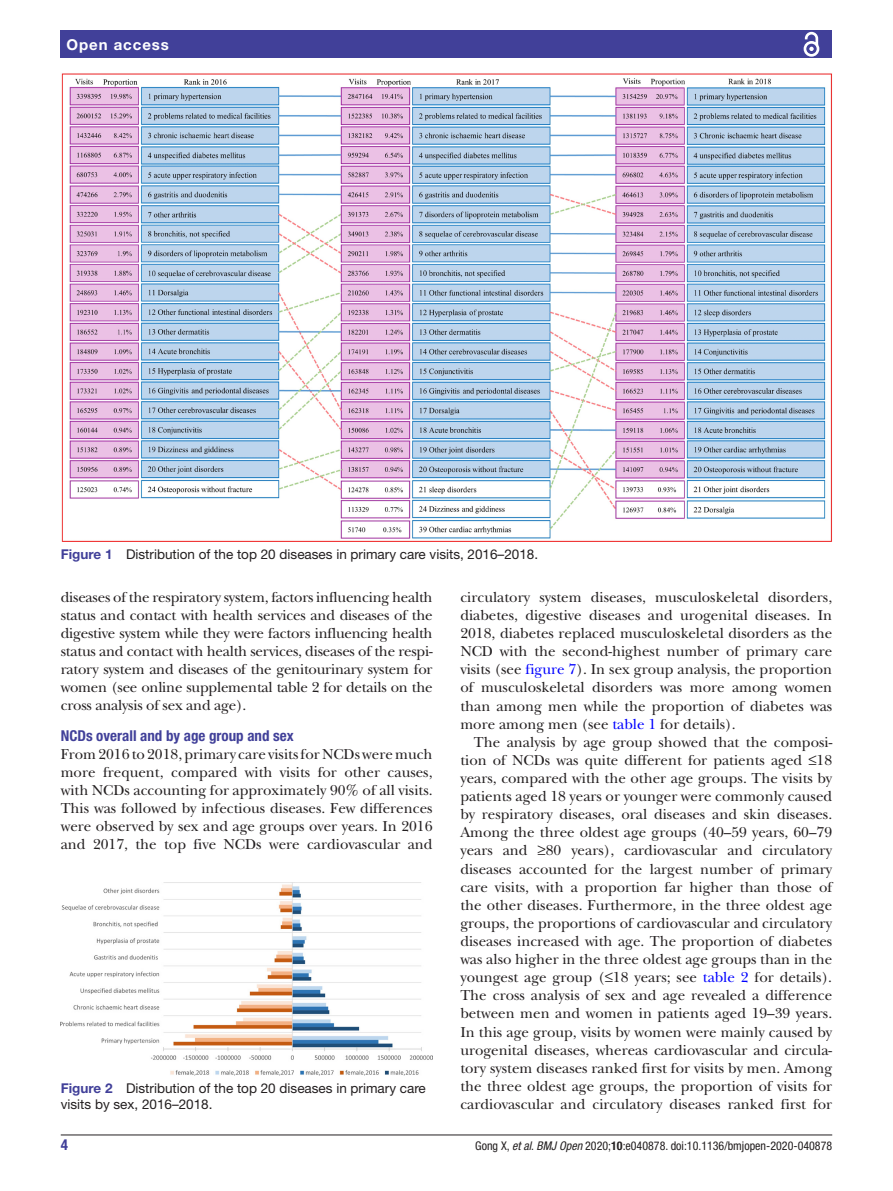
<style>
.page{position:relative;width:893px;height:1191px;background:#fff}
.page>*{position:absolute;margin:0;border:0;box-sizing:border-box;transform-origin:0 0}
.t1{font:15px/18.1px "New Baskerville";color:#231f20;text-align:justify}
.t2{font:700 condensed 15px "Helvetica Neue LT Std";color:#414099}
.t3{font:700 15px "Helvetica Neue LT Std";letter-spacing:.065em;color:#fff}
.t4{font:13.5px/16.2px "Helvetica Neue LT Std";color:#231f20}
.t5{font:condensed 12px "Helvetica Neue LT Std";color:#231f20}
.s1{font-weight:700;color:#414099}
.s2{color:#00f}
.s3{font-style:italic}
.s4{font-weight:700}
</style>
<div class="page">
<hr style="left:61px;top:1134px;width:771px;height:1px;background:#231f20">
<div style="left:61px;top:31px;width:771px;height:27px;background:#414099"></div>
<svg style="left:803px;top:31px;width:17px;height:26px"></svg>
<img style="left:61px;top:73px;width:771px;height:468px">
<img style="left:61px;top:882px;width:372px;height:193px">
<p class="t3" style="left:66px;top:35px;width:104px">Open access</p>
<p class="t4" style="left:61px;top:546px;width:479px"><span class="s1">Figure 1</span> Distribution of the top 20 diseases in primary care visits, 2016–2018.</p>
<p class="t1" style="left:61px;top:588px;width:373px">diseases of the respiratory system, factors influencing health status and contact with health services and diseases of the digestive system while they were factors influencing health status and contact with health services, diseases of the respi&shy;ratory system and diseases of the genitourinary system for women (see online supplemental table 2 for details on the cross analysis of sex and age).</p>
<p class="t2" style="left:61px;top:727px;width:234px">NCDs overall and by age group and sex</p>
<p class="t1" style="left:61px;top:745px;width:373px">From 2016 to 2018, primary care visits for NCDs were much more frequent, compared with visits for other causes, with NCDs accounting for approximately 90% of all visits.<br>This was followed by infectious diseases. Few differences were observed by sex and age groups over years. In 2016 and 2017, the top five NCDs were cardiovascular and</p>
<p class="t4" style="left:61px;top:1080px;width:367px"><span class="s1">Figure 2</span> Distribution of the top 20 diseases in primary care visits by sex, 2016–2018.</p>
<p class="t1" style="left:460px;top:588px;width:373px">circulatory system diseases, musculoskeletal disorders, diabetes, digestive diseases and urogenital diseases. In 2018, diabetes replaced musculoskeletal disorders as the NCD with the second-highest number of primary care visits (see <span class="s2">figure 7</span>). In sex group analysis, the proportion of musculoskeletal disorders was more among women than among men while the proportion of diabetes was more among men (see <span class="s2">table 1</span> for details).</p>
<p class="t1" style="left:460px;top:733px;width:373px;text-indent:13px">The analysis by age group showed that the composi&shy;tion of NCDs was quite different for patients aged ≤18 years, compared with the other age groups. The visits by patients aged 18 years or younger were commonly caused by respiratory diseases, oral diseases and skin diseases.<br>Among the three oldest age groups (40–59 years, 60–79 years and ≥80 years), cardiovascular and circulatory diseases accounted for the largest number of primary care visits, with a proportion far higher than those of the other diseases. Furthermore, in the three oldest age groups, the proportions of cardiovascular and circulatory diseases increased with age. The proportion of diabetes was also higher in the three oldest age groups than in the youngest age group (≤18 years; see <span class="s2">table 2</span> for details).<br>The cross analysis of sex and age revealed a difference between men and women in patients aged 19–39 years.<br>In this age group, visits by women were mainly caused by urogenital diseases, whereas cardiovascular and circula&shy;tory system diseases ranked first for visits by men. Among the three oldest age groups, the proportion of visits for cardiovascular and circulatory diseases ranked first for</p>
<p class="t2" style="left:61px;top:1135px;width:9px">4</p>
<p class="t5" style="left:475px;top:1138px;width:358px">Gong X, <span class="s3">et al</span>. <span class="s3">BMJ Open</span> 2020;<span class="s4">10</span>:e040878. doi:10.1136/bmjopen-2020-040878</p>
</div>
